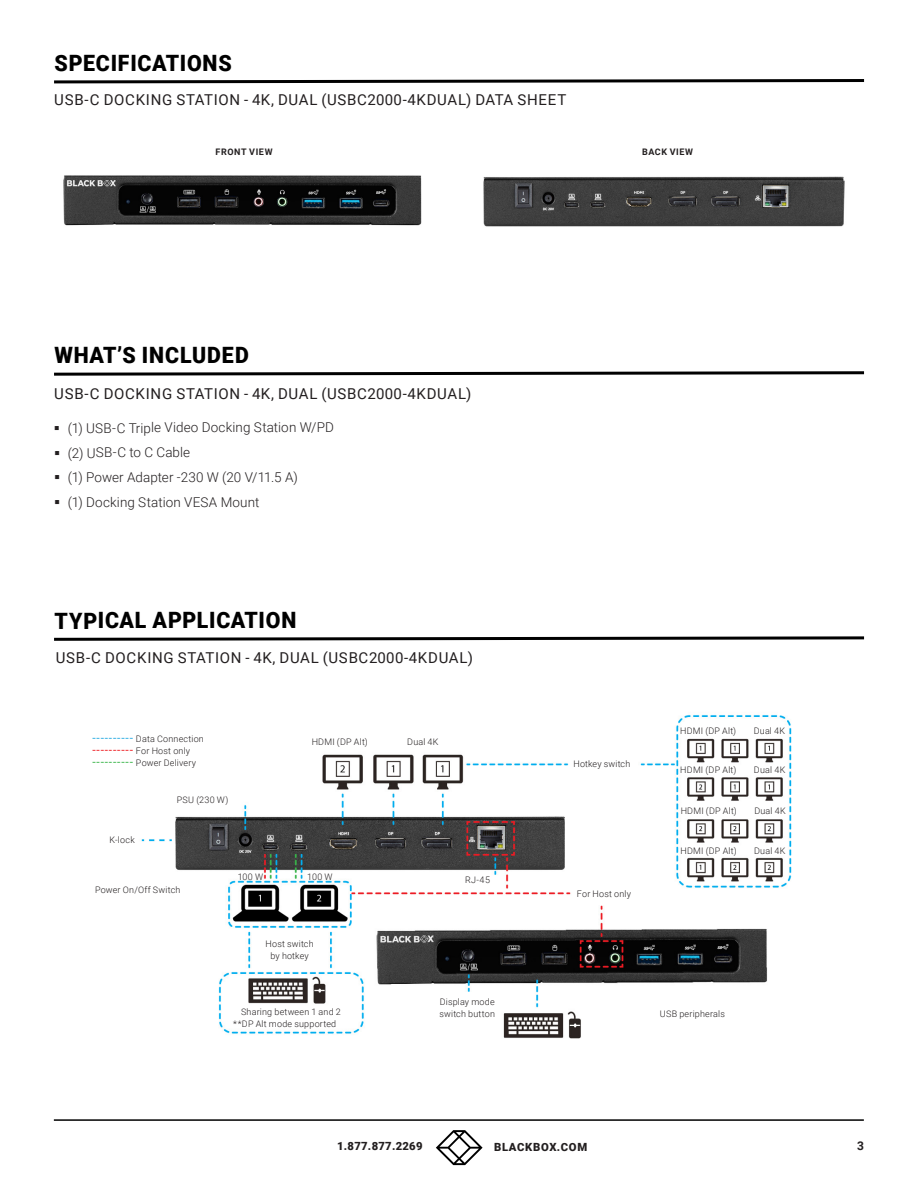
<style>
.page{position:relative;width:918px;height:1188px;background:#fff}
.page>*{position:absolute;margin:0;border:0;box-sizing:border-box;transform-origin:0 0}
.t1{font:900 22.5px "Roboto";letter-spacing:.035em;color:#000;scale:.95 1}
.t2{font:15px "Roboto";letter-spacing:.045em;color:#231f20}
.t3{font:300 13.5px "Roboto";letter-spacing:.005em;color:#231f20}
.t4{font:700 12px "Roboto";color:#231f20}
.t5{font:900 11.25px "Roboto";letter-spacing:.025em;color:#231f20}
.t6{font:900 11.25px "Roboto";letter-spacing:.05em;color:#231f20}
.Table_Input{font:300 9px/12px "Roboto";letter-spacing:.025em;color:#231f20}
.Table_Input-2{font:700 9px "Roboto";letter-spacing:.065em;color:#231f20}
.s1{font-weight:400;font-size:12px;color:#29abe2}
.s2{font-weight:400;font-size:12px;color:#ee2026}
.s3{font-weight:400;font-size:12px;color:#3ab54a}
</style>
<div class="page">
<hr style="left:54px;top:1119px;width:810px;height:2px;background:#000">
<svg style="left:436px;top:1130px;width:47px;height:35px"></svg>
<svg style="left:54px;top:371px;width:811px;height:5px"></svg>
<svg style="left:54px;top:636px;width:811px;height:5px"></svg>
<svg style="left:54px;top:79px;width:811px;height:5px"></svg>
<img style="left:63px;top:175px;width:359px;height:51px">
<img style="left:483px;top:176px;width:362px;height:51px">
<img style="left:141px;top:714px;width:651px;height:325px">
<p class="t1" style="left:54px;top:47px;width:188px">SPECIFICATIONS</p>
<p class="t2" style="left:54px;top:89px;width:514px">USB-C DOCKING STATION - 4K, DUAL (USBC2000-4KDUAL) DATA SHEET</p>
<p class="Table_Input-2" style="left:216px;top:145px;width:58px">FRONT VIEW</p>
<p class="Table_Input-2" style="left:642px;top:145px;width:52px">BACK VIEW</p>
<p class="t1" style="left:54px;top:340px;width:206px">WHAT’S INCLUDED</p>
<p class="t2" style="left:54px;top:383px;width:419px">USB-C DOCKING STATION - 4K, DUAL (USBC2000-4KDUAL)</p>
<p class="t3" style="left:54px;top:418px;width:282px">▪ (1) USB-C Triple Video Docking Station W/PD</p>
<p class="t3" style="left:54px;top:443px;width:138px">▪ (2) USB-C to C Cable</p>
<p class="t3" style="left:54px;top:468px;width:245px">▪ (1) Power Adapter -230 W (20 V/11.5 A)</p>
<p class="t3" style="left:54px;top:493px;width:207px">▪ (1) Docking Station VESA Mount</p>
<p class="t1" style="left:54px;top:605px;width:256px">TYPICAL APPLICATION</p>
<p class="t2" style="left:56px;top:647px;width:419px">USB-C DOCKING STATION - 4K, DUAL (USBC2000-4KDUAL)</p>
<p class="Table_Input" style="left:92px;top:732px;width:113px"><span class="s1">----------</span> Data Connection</p>
<p class="Table_Input" style="left:92px;top:744px;width:105px"><span class="s2">----------</span> For Host only <span class="s3">----------</span> Power Delivery</p>
<p class="Table_Input" style="left:177px;top:794px;width:53px">PSU (230 W)</p>
<p class="Table_Input" style="left:109px;top:834px;width:27px">K-lock</p>
<p class="Table_Input" style="left:95px;top:884px;width:87px">Power On/Off Switch</p>
<p class="Table_Input" style="left:238px;top:871px;width:27px">100 W</p>
<p class="Table_Input" style="left:312px;top:736px;width:58px">HDMI (DP Alt)</p>
<p class="Table_Input" style="left:407px;top:736px;width:33px">Dual 4K</p>
<p class="Table_Input" style="left:307px;top:871px;width:27px">100 W</p>
<p class="Table_Input" style="left:266px;top:937px;width:50px;text-align:center">Host switch by hotkey</p>
<p class="Table_Input" style="left:465px;top:874px;width:26px">RJ-45</p>
<p class="Table_Input" style="left:241px;top:1006px;width:101px">Sharing between 1 and 2</p>
<p class="Table_Input" style="left:233px;top:1018px;width:105px">**DP Alt mode supported</p>
<p class="Table_Input" style="left:440px;top:995px;width:57px">Display mode switch button</p>
<p class="Table_Input" style="left:573px;top:757px;width:58px">Hotkey switch</p>
<p class="Table_Input" style="left:577px;top:887px;width:56px">For Host only</p>
<p class="Table_Input" style="left:680px;top:724px;width:58px">HDMI (DP Alt)</p>
<p class="Table_Input" style="left:754px;top:724px;width:33px">Dual 4K</p>
<p class="Table_Input" style="left:680px;top:763px;width:58px">HDMI (DP Alt)</p>
<p class="Table_Input" style="left:754px;top:763px;width:33px">Dual 4K</p>
<p class="Table_Input" style="left:681px;top:805px;width:58px">HDMI (DP Alt)</p>
<p class="Table_Input" style="left:754px;top:805px;width:33px">Dual 4K</p>
<p class="Table_Input" style="left:681px;top:845px;width:58px">HDMI (DP Alt)</p>
<p class="Table_Input" style="left:754px;top:845px;width:33px">Dual 4K</p>
<p class="Table_Input" style="left:660px;top:1008px;width:67px">USB peripherals</p>
<p class="t5" style="left:337px;top:1138px;width:87px">1.877.877.2269</p>
<p class="t6" style="left:494px;top:1139px;width:95px">BLACKBOX.COM</p>
<p class="t4" style="left:857px;top:1137px;width:8px">3</p>
</div>
